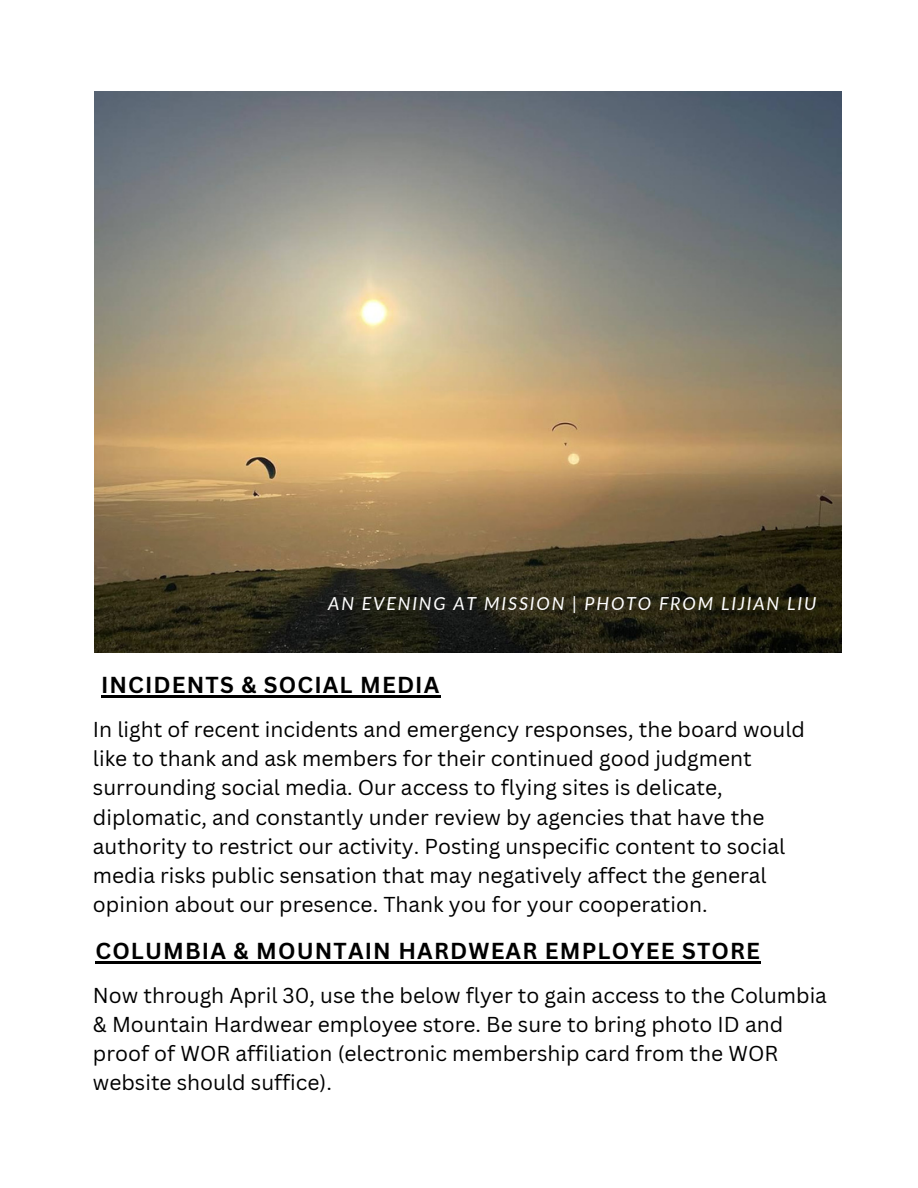
<style>
.page{position:relative;width:918px;height:1188px;background:#fff}
.page>*{position:absolute;margin:0;border:0;box-sizing:border-box;transform-origin:0 0}
.t1{font:700 22.5px "Canva Sans";letter-spacing:.05em;color:#000}
.t2{font:21px/29.2px "Canva Sans";color:#000}
.t3{font:italic 18px "Lato";letter-spacing:.1em;color:#fff}
</style>
<div class="page">
<img style="left:94px;top:92px;width:747px;height:560px">
<hr style="left:95px;top:961px;width:666px;height:2px;background:#000">
<hr style="left:101px;top:695px;width:340px;height:2px;background:#000">
<p class="t3" style="left:328px;top:592px;width:490px">AN EVENING AT MISSION | PHOTO FROM LIJIAN LIU</p>
<p class="t1" style="left:101px;top:669px;width:340px">INCIDENTS &amp; SOCIAL MEDIA</p>
<p class="t2" style="left:93px;top:714px;width:714px">In light of recent incidents and emergency responses, the board would like to thank and ask members for their continued good judgment surrounding social media. Our access to flying sites is delicate, diplomatic, and constantly under review by agencies that have the authority to restrict our activity. Posting unspecific content to social media risks public sensation that may negatively affect the general opinion about our presence. Thank you for your cooperation.</p>
<p class="t1" style="left:95px;top:935px;width:666px">COLUMBIA &amp; MOUNTAIN HARDWEAR EMPLOYEE STORE</p>
<p class="t2" style="left:93px;top:980px;width:736px">Now through April 30, use the below flyer to gain access to the Columbia &amp; Mountain Hardwear employee store. Be sure to bring photo ID and proof of WOR affiliation (electronic membership card from the WOR website should suffice).</p>
</div>
